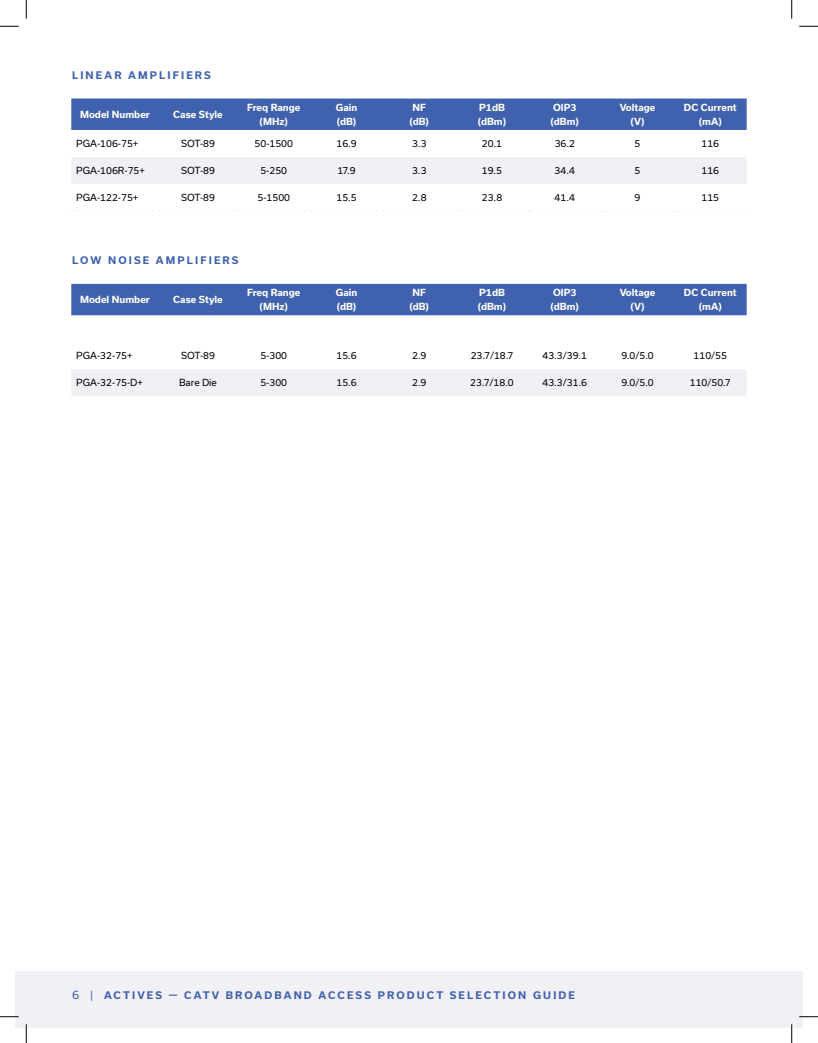
<style>
.page{position:relative;width:818px;height:1043px;background:#fff}
.page>*{position:absolute;margin:0;border:0;box-sizing:border-box;transform-origin:0 0}
.t1{font:11.25px "Usual";color:#4061ad}
.Body_Copy{font:700 10px "Usual";letter-spacing:.215em;color:#4061ad}
.t2{font:9.38px "Usual";color:#020304}
.t3{font:700 9.38px/14.4px "Usual";color:#fff;text-align:center}
.s1{font-weight:400}
</style>
<div class="page">
<div style="left:15px;top:971px;width:787px;height:57px;background:#f1f0f5"></div>
<div style="left:71px;top:98px;width:675px;height:32px;background:#4061ad"></div>
<div style="left:71px;top:157px;width:675px;height:27px;background:#f1f0f5"></div>
<svg style="left:158px;top:210px;width:517px;height:2px"></svg>
<div style="left:71px;top:284px;width:675px;height:31px;background:#4061ad"></div>
<div style="left:71px;top:370px;width:675px;height:26px;background:#f1f0f5"></div>
<svg style="left:0;top:25px;width:19px;height:2px"></svg>
<svg style="left:799px;top:25px;width:19px;height:2px"></svg>
<svg style="left:0;top:1016px;width:19px;height:1px"></svg>
<svg style="left:799px;top:1015px;width:19px;height:2px"></svg>
<svg style="left:25px;top:0;width:2px;height:19px"></svg>
<svg style="left:25px;top:1024px;width:2px;height:18px"></svg>
<svg style="left:791px;top:0;width:1px;height:19px"></svg>
<svg style="left:791px;top:1024px;width:1px;height:18px"></svg>
<p class="Body_Copy" style="left:72px;top:69px;width:140px">LINEAR AMPLIFIERS</p>
<p class="t3" style="left:80px;top:107px;width:71px">Model Number</p>
<p class="t3" style="left:173px;top:107px;width:51px">Case Style</p>
<p class="t3" style="left:247px;top:100px;width:55px">Freq Range (MHz)</p>
<p class="t3" style="left:336px;top:100px;width:23px">Gain</p>
<p class="t3" style="left:337px;top:114px;width:21px">(dB)</p>
<p class="t3" style="left:412px;top:100px;width:15px">NF</p>
<p class="t3" style="left:409px;top:114px;width:21px">(dB)</p>
<p class="t3" style="left:479px;top:100px;width:27px">P1dB</p>
<p class="t3" style="left:478px;top:114px;width:30px">(dBm)</p>
<p class="t3" style="left:553px;top:100px;width:25px">OIP3</p>
<p class="t3" style="left:550px;top:114px;width:30px">(dBm)</p>
<p class="t3" style="left:619px;top:100px;width:37px">Voltage</p>
<p class="t3" style="left:630px;top:114px;width:15px">(V)</p>
<p class="t3" style="left:684px;top:100px;width:54px">DC Current</p>
<p class="t3" style="left:698px;top:114px;width:25px">(mA)</p>
<p class="t2" style="left:76px;top:138px;width:64px">PGA-106-75+</p>
<p class="t2" style="left:181px;top:138px;width:35px">SOT-89</p>
<p class="t2" style="left:254px;top:138px;width:40px">50-1500</p>
<p class="t2" style="left:336px;top:138px;width:22px">16.9</p>
<p class="t2" style="left:412px;top:138px;width:16px">3.3</p>
<p class="t2" style="left:482px;top:138px;width:22px">20.1</p>
<p class="t2" style="left:554px;top:138px;width:22px">36.2</p>
<p class="t2" style="left:634px;top:138px;width:7px">5</p>
<p class="t2" style="left:701px;top:138px;width:19px">116</p>
<p class="t2" style="left:76px;top:165px;width:70px">PGA-106R-75+</p>
<p class="t2" style="left:181px;top:165px;width:35px">SOT-89</p>
<p class="t2" style="left:260px;top:165px;width:28px">5-250</p>
<p class="t2" style="left:337px;top:165px;width:20px">17.9</p>
<p class="t2" style="left:412px;top:165px;width:16px">3.3</p>
<p class="t2" style="left:482px;top:165px;width:22px">19.5</p>
<p class="t2" style="left:554px;top:165px;width:22px">34.4</p>
<p class="t2" style="left:634px;top:165px;width:7px">5</p>
<p class="t2" style="left:701px;top:165px;width:19px">116</p>
<p class="t2" style="left:76px;top:192px;width:64px">PGA-122-75+</p>
<p class="t2" style="left:181px;top:192px;width:35px">SOT-89</p>
<p class="t2" style="left:257px;top:192px;width:34px">5-1500</p>
<p class="t2" style="left:336px;top:192px;width:22px">15.5</p>
<p class="t2" style="left:412px;top:192px;width:16px">2.8</p>
<p class="t2" style="left:482px;top:192px;width:22px">23.8</p>
<p class="t2" style="left:554px;top:192px;width:22px">41.4</p>
<p class="t2" style="left:634px;top:192px;width:7px">9</p>
<p class="t2" style="left:701px;top:192px;width:19px">115</p>
<p class="Body_Copy" style="left:72px;top:255px;width:168px">LOW NOISE AMPLIFIERS</p>
<p class="t3" style="left:80px;top:292px;width:71px">Model Number</p>
<p class="t3" style="left:173px;top:292px;width:51px">Case Style</p>
<p class="t3" style="left:247px;top:285px;width:55px">Freq Range (MHz)</p>
<p class="t3" style="left:336px;top:285px;width:23px">Gain</p>
<p class="t3" style="left:337px;top:299px;width:21px">(dB)</p>
<p class="t3" style="left:412px;top:285px;width:15px">NF</p>
<p class="t3" style="left:409px;top:299px;width:21px">(dB)</p>
<p class="t3" style="left:479px;top:285px;width:27px">P1dB</p>
<p class="t3" style="left:478px;top:299px;width:30px">(dBm)</p>
<p class="t3" style="left:553px;top:285px;width:25px">OIP3</p>
<p class="t3" style="left:550px;top:299px;width:30px">(dBm)</p>
<p class="t3" style="left:619px;top:285px;width:37px">Voltage</p>
<p class="t3" style="left:630px;top:299px;width:15px">(V)</p>
<p class="t3" style="left:684px;top:285px;width:54px">DC Current</p>
<p class="t3" style="left:698px;top:299px;width:25px">(mA)</p>
<p class="t2" style="left:76px;top:350px;width:58px">PGA-32-75+</p>
<p class="t2" style="left:181px;top:350px;width:35px">SOT-89</p>
<p class="t2" style="left:260px;top:350px;width:28px">5-300</p>
<p class="t2" style="left:336px;top:350px;width:21px">15.6</p>
<p class="t2" style="left:412px;top:350px;width:16px">2.9</p>
<p class="t2" style="left:470px;top:350px;width:44px">23.7/18.7</p>
<p class="t2" style="left:542px;top:350px;width:46px">43.3/39.1</p>
<p class="t2" style="left:621px;top:350px;width:34px">9.0/5.0</p>
<p class="t2" style="left:693px;top:350px;width:35px">110/55</p>
<p class="t2" style="left:76px;top:377px;width:68px">PGA-32-75-D+</p>
<p class="t2" style="left:179px;top:377px;width:39px">Bare Die</p>
<p class="t2" style="left:260px;top:377px;width:28px">5-300</p>
<p class="t2" style="left:336px;top:377px;width:21px">15.6</p>
<p class="t2" style="left:412px;top:377px;width:16px">2.9</p>
<p class="t2" style="left:470px;top:377px;width:45px">23.7/18.0</p>
<p class="t2" style="left:542px;top:377px;width:46px">43.3/31.6</p>
<p class="t2" style="left:621px;top:377px;width:34px">9.0/5.0</p>
<p class="t2" style="left:689px;top:377px;width:42px">110/50.7</p>
<p class="t1" style="left:72px;top:988px;width:9px">6</p>
<p class="Body_Copy" style="left:90px;top:989px;width:486px"><span class="s1">|</span> ACTIVES — CATV BROADBAND ACCESS PRODUCT SELECTION GUIDE</p>
</div>
